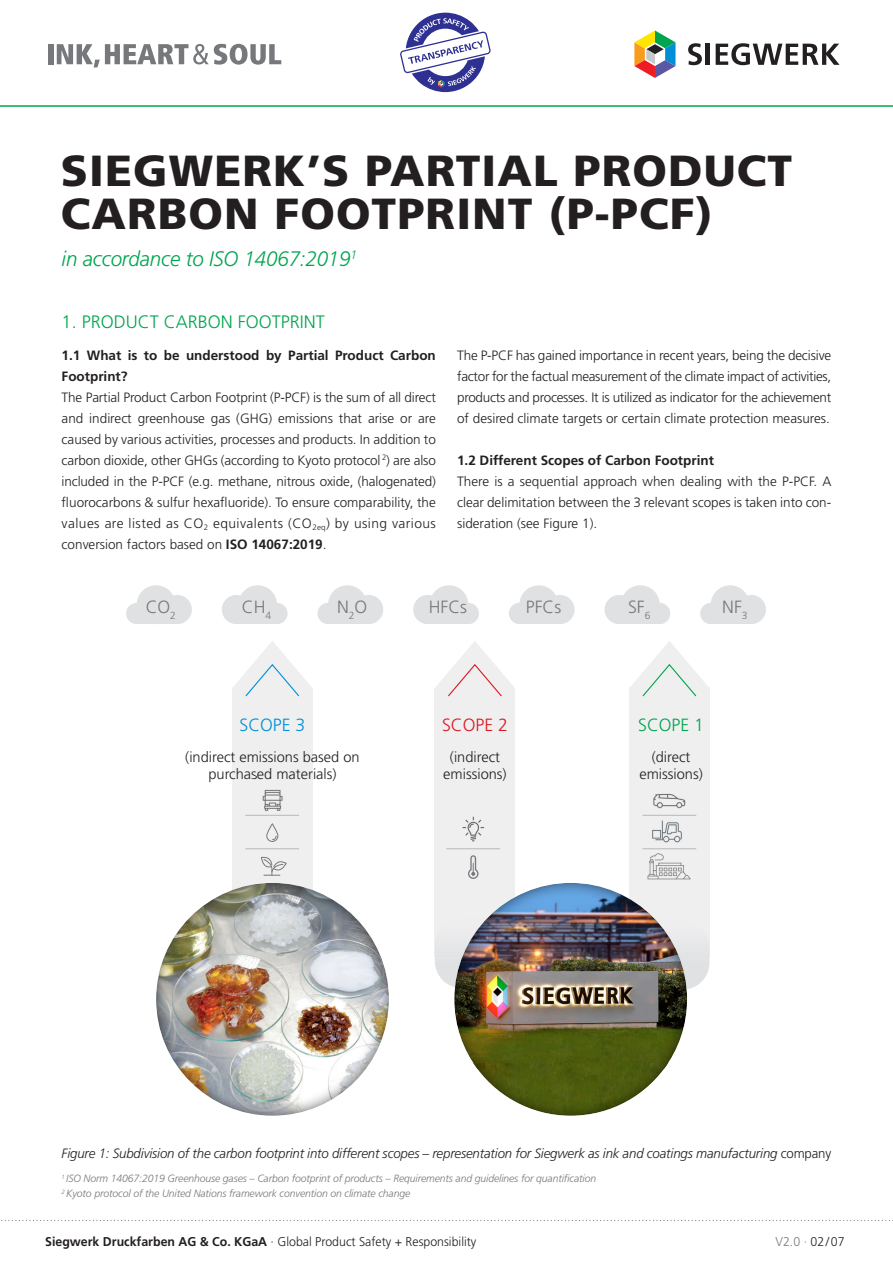
<style>
.page{position:relative;width:893px;height:1263px;background:#fff}
.page>*{position:absolute;margin:0;border:0;box-sizing:border-box;transform-origin:0 0}
.t1{font:900 43.5px/43.5px "Frutiger LT Std";letter-spacing:.025em;color:#231f20}
.t2{font:italic 300 21px "Frutiger LT Std";letter-spacing:-.01em;color:#00a54f}
.t3{font:300 18px "Frutiger LT Std";color:#00a54f}
.t4{font:300 17.7px "Frutiger LT Std";color:#76787b}
.t5{font:300 17.7px "Frutiger LT Std";color:#00a54f}
.t6{font:300 17.7px "Frutiger LT Std";color:#dc1820}
.t7{font:300 17.7px "Frutiger LT Std";color:#008fd5}
.t8{font:300 14.7px/17.5px "Frutiger LT Std";color:#231f20;text-align:center}
.t9{font:300 13.5px/21px "Frutiger LT Std";color:#231f20;text-align:justify}
.t10{font:italic 300 13.5px "Frutiger LT Std";letter-spacing:-.01em;color:#231f20}
.t11{font:700 13.5px/21px "Frutiger LT Std";color:#231f20}
.t12{font:300 12.75px "Frutiger LT Std";color:#231f20}
.t13{font:300 12.75px "Frutiger LT Std";color:#76787b}
.t14{font:italic 300 10.5px/15px "Frutiger LT Std";letter-spacing:-.01em;color:#76787b}
.s1{font-weight:700}
.s2{font-style:normal}
.s3{color:#231f20}
</style>
<div class="page">
<svg style="left:0;top:12px;width:893px;height:95px"></svg>
<svg style="left:633px;top:29px;width:46px;height:51px"></svg>
<svg style="left:688px;top:43px;width:14px;height:22px"></svg>
<hr style="left:706px;top:44px;width:4px;height:21px;background:#231f20">
<svg style="left:716px;top:43px;width:123px;height:22px"></svg>
<div style="left:48px;top:44px;width:5px;height:20px;background:#76787b"></div>
<svg style="left:57px;top:44px;width:224px;height:23px"></svg>
<svg style="left:1px;top:1220px;width:892px;height:1px"></svg>
<svg style="left:400px;top:13px;width:91px;height:79px"></svg>
<div style="left:629px;top:688px;width:80px;height:270px;background:#efeff0"></div>
<svg style="left:629px;top:641px;width:80px;height:56px"></svg>
<hr style="left:642px;top:848px;width:54px;height:1px;background:#b7b8bb">
<hr style="left:642px;top:815px;width:54px;height:1px;background:#b7b8bb">
<img style="left:647px;top:853px;width:44px;height:27px">
<img style="left:652px;top:820px;width:30px;height:23px">
<img style="left:653px;top:793px;width:33px;height:16px">
<div style="left:435px;top:688px;width:80px;height:268px;background:#efeff0"></div>
<svg style="left:435px;top:641px;width:79px;height:56px"></svg>
<hr style="left:446px;top:848px;width:54px;height:1px;background:#b7b8bb">
<svg style="left:468px;top:855px;width:10px;height:24px"></svg>
<img style="left:462px;top:816px;width:23px;height:26px">
<div style="left:232px;top:688px;width:80px;height:260px;background:#efeff0"></div>
<svg style="left:233px;top:641px;width:79px;height:56px"></svg>
<div style="left:266px;top:823px;width:12px;height:19px;border:1px solid #76787b;border-radius:6px"></div>
<svg style="left:272px;top:835px;width:5px;height:5px"></svg>
<hr style="left:245px;top:848px;width:54px;height:1px;background:#b7b8bb">
<hr style="left:245px;top:815px;width:54px;height:1px;background:#b7b8bb">
<img style="left:262px;top:789px;width:21px;height:22px">
<div style="left:435px;top:918px;width:80px;height:70px;background:#e0e1e3;border-radius:27px"></div>
<div style="left:629px;top:919px;width:80px;height:71px;background:#e0e1e3;border-radius:27px"></div>
<div style="left:137px;top:609px;width:39px;height:15px;background:#e0e1e3"></div>
<div style="left:163px;top:595px;width:29px;height:29px;background:#e0e1e3;border-radius:50%"></div>
<div style="left:137px;top:585px;width:38px;height:39px;background:#e0e1e3;border-radius:50%"></div>
<div style="left:126px;top:603px;width:21px;height:21px;background:#e0e1e3;border-radius:50%"></div>
<div style="left:237px;top:609px;width:40px;height:15px;background:#e0e1e3"></div>
<div style="left:222px;top:595px;width:29px;height:29px;background:#e0e1e3;border-radius:50%"></div>
<div style="left:238px;top:585px;width:39px;height:39px;background:#e0e1e3;border-radius:50%"></div>
<div style="left:266px;top:603px;width:22px;height:21px;background:#e0e1e3;border-radius:50%"></div>
<div style="left:328px;top:609px;width:40px;height:15px;background:#e0e1e3"></div>
<div style="left:354px;top:595px;width:29px;height:29px;background:#e0e1e3;border-radius:50%"></div>
<div style="left:328px;top:585px;width:39px;height:39px;background:#e0e1e3;border-radius:50%"></div>
<div style="left:317px;top:603px;width:22px;height:21px;background:#e0e1e3;border-radius:50%"></div>
<div style="left:429px;top:609px;width:39px;height:15px;background:#e0e1e3"></div>
<div style="left:413px;top:595px;width:29px;height:29px;background:#e0e1e3;border-radius:50%"></div>
<div style="left:430px;top:585px;width:38px;height:39px;background:#e0e1e3;border-radius:50%"></div>
<div style="left:458px;top:603px;width:21px;height:21px;background:#e0e1e3;border-radius:50%"></div>
<div style="left:519px;top:609px;width:40px;height:15px;background:#e0e1e3"></div>
<div style="left:545px;top:595px;width:30px;height:29px;background:#e0e1e3;border-radius:50%"></div>
<div style="left:519px;top:585px;width:39px;height:39px;background:#e0e1e3;border-radius:50%"></div>
<div style="left:509px;top:603px;width:21px;height:21px;background:#e0e1e3;border-radius:50%"></div>
<div style="left:620px;top:609px;width:40px;height:15px;background:#e0e1e3"></div>
<div style="left:604px;top:595px;width:30px;height:29px;background:#e0e1e3;border-radius:50%"></div>
<div style="left:621px;top:585px;width:39px;height:39px;background:#e0e1e3;border-radius:50%"></div>
<div style="left:649px;top:603px;width:21px;height:21px;background:#e0e1e3;border-radius:50%"></div>
<div style="left:711px;top:609px;width:39px;height:15px;background:#e0e1e3"></div>
<div style="left:737px;top:595px;width:29px;height:29px;background:#e0e1e3;border-radius:50%"></div>
<div style="left:711px;top:585px;width:38px;height:39px;background:#e0e1e3;border-radius:50%"></div>
<div style="left:700px;top:603px;width:21px;height:21px;background:#e0e1e3;border-radius:50%"></div>
<svg style="left:261px;top:857px;width:26px;height:19px"></svg>
<div style="left:154px;top:880px;width:236px;height:236px;background:#231f20;opacity:.75"></div>
<div style="left:453px;top:880px;width:235px;height:236px;background:#231f20;opacity:.75"></div>
<h1 class="t1" style="left:61px;top:149px;width:733px">SIEGWERK’S PARTIAL PRODUCT<br>CARBON FOOTPRINT (P-PCF)</h1>
<h2 class="t2" style="left:62px;top:246px;width:297px">in accordance to ISO 14067:2019<sup>1</sup></h2>
<h3 class="t3" style="left:62px;top:312px;width:265px">1. PRODUCT CARBON FOOTPRINT</h3>
<p class="t11" style="left:62px;top:344px;width:376px">1.1 What is to be understood by Partial Product Carbon<br>Footprint?</p>
<p class="t9" style="left:62px;top:387px;width:376px">The Partial Product Carbon Footprint (P-PCF) is the sum of all direct and indirect greenhouse gas (GHG) emissions that arise or are caused by various activities, processes and products. In addition to carbon dioxide, other GHGs (according to Kyoto protocol <sup>2</sup>) are also included in the P-PCF (e.g. methane, nitrous oxide, (halogenated) fluorocarbons &amp; sulfur hexafluoride). To ensure comparability, the values are listed as CO<sub>2</sub> equivalents (CO<sub>2eq</sub>) by using various conversion factors based on <span class="s1">ISO 14067:2019</span>.</p>
<p class="t9" style="left:457px;top:345px;width:376px">The P-PCF has gained importance in recent years, being the decisive factor for the factual measurement of the climate impact of activities, products and processes. It is utilized as indicator for the achievement of desired climate targets or certain climate protection measures.</p>
<p class="t11" style="left:457px;top:449px;width:258px">1.2 Different Scopes of Carbon Footprint</p>
<p class="t9" style="left:457px;top:471px;width:376px">There is a sequential approach when dealing with the P-PCF. A clear delimitation between the 3 relevant scopes is taken into con&shy;sideration (see Figure 1).</p>
<h3 class="t4" style="left:146px;top:597px;width:32px">CO<sub>2</sub></h3>
<h3 class="t4" style="left:242px;top:597px;width:31px">CH<sub>4</sub></h3>
<h3 class="t4" style="left:337px;top:597px;width:32px">N<sub>2</sub>O</h3>
<h3 class="t4" style="left:429px;top:597px;width:40px">HFCs</h3>
<h3 class="t4" style="left:526px;top:597px;width:37px">PFCs</h3>
<h3 class="t4" style="left:628px;top:597px;width:24px">SF<sub>6</sub></h3>
<h3 class="t4" style="left:722px;top:597px;width:27px">NF<sub>3</sub></h3>
<h3 class="t7" style="left:240px;top:715px;width:67px">SCOPE 3</h3>
<p class="t8" style="left:185px;top:748px;width:176px">(indirect emissions based on purchased materials)</p>
<h3 class="t6" style="left:442px;top:715px;width:67px">SCOPE 2</h3>
<p class="t8" style="left:443px;top:748px;width:65px">(indirect emissions)</p>
<h3 class="t5" style="left:638px;top:715px;width:67px">SCOPE 1</h3>
<p class="t8" style="left:639px;top:748px;width:65px">(direct emissions)</p>
<p class="t10" style="left:62px;top:1145px;width:771px">Figure 1: Subdivision of the carbon footprint into different scopes – representation for Siegwerk as ink and coatings manufacturing <span class="s2">company</span></p>
<p class="t14" style="left:62px;top:1171px;width:536px"><sup>1</sup> ISO Norm 14067:2019 Greenhouse gases – Carbon footprint of products – Requirements and guidelines for quantification<br><sup>2</sup> Kyoto protocol of the United Nations framework convention on climate change</p>
<p class="t12" style="left:45px;top:1234px;width:433px"><span class="s1">Siegwerk Druckfarben AG &amp; Co. KGaA</span> · Global Product Safety + Responsibility</p>
<p class="t13" style="left:775px;top:1234px;width:71px">V2.0 · <span class="s3">02/07</span></p>
</div>
